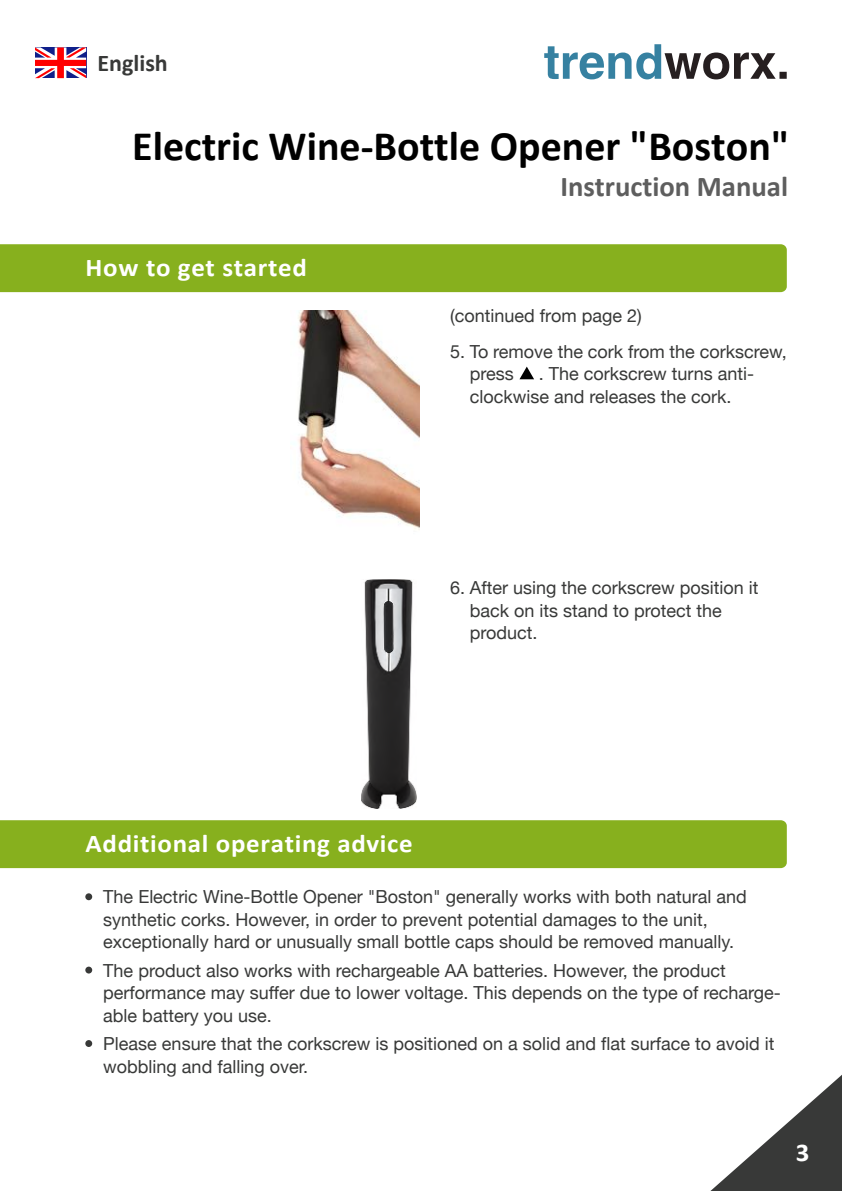
<style>
.page{position:relative;width:842px;height:1191px;background:#fff}
.page>*{position:absolute;margin:0;border:0;box-sizing:border-box;transform-origin:0 0}
.t1{font:700 42px "Calibri";color:#000}
.t2{font:700 28.8px "Calibri";color:#5e5e5e}
.t3{font:700 25.6px "Calibri";letter-spacing:.025em;color:#fff;scale:1.05 1}
.t4{font:700 24px "Calibri";color:#383938}
.t5{font:18px/22.4px "Helvetica Neue";color:#383938}
</style>
<div class="page">
<img style="left:298px;top:310px;width:122px;height:220px">
<svg style="left:710px;top:1075px;width:132px;height:116px"></svg>
<svg style="left:35px;top:47px;width:51px;height:31px"></svg>
<svg style="left:544px;top:44px;width:243px;height:35px"></svg>
<div style="left:0;top:244px;width:787px;height:48px;background:#87b01e"></div>
<div style="left:0;top:820px;width:787px;height:48px;background:#87b01e"></div>
<div style="left:85px;top:893px;width:7px;height:7px;background:#383938;border-radius:50%"></div>
<div style="left:85px;top:966px;width:7px;height:7px;background:#383938;border-radius:50%"></div>
<div style="left:85px;top:1040px;width:7px;height:7px;background:#383938;border-radius:50%"></div>
<svg style="left:519px;top:366px;width:15px;height:13px"></svg>
<img style="left:361px;top:579px;width:56px;height:229px">
<h3 class="t4" style="left:98px;top:48px;width:72px">English</h3>
<h1 class="t1" style="left:132px;top:120px;width:659px">Electric Wine-Bottle Opener "Boston"</h1>
<h2 class="t2" style="left:560px;top:168px;width:229px">Instruction Manual</h2>
<h3 class="t3" style="left:86px;top:251px;width:212px">How to get started</h3>
<p class="t5" style="left:450px;top:304px;width:193px">(continued from page 2)</p>
<p class="t5" style="left:470px;top:340px;width:318px;text-indent:-20px">5. To remove the cork from the corkscrew, press</p>
<p class="t5" style="left:470px;top:362px;width:286px;text-indent:69px">. The corkscrew turns anti&shy;clockwise and releases the cork.</p>
<p class="t5" style="left:470px;top:576px;width:290px;text-indent:-20px">6. After using the corkscrew position it back on its stand to protect the product.</p>
<h3 class="t3" style="left:86px;top:827px;width:313px">Additional operating advice</h3>
<p class="t5" style="left:103px;top:885px;width:645px">The Electric Wine-Bottle Opener "Boston" generally works with both natural and synthetic corks. However, in order to prevent potential damages to the unit, exceptionally hard or unusually small bottle caps should be removed manually.</p>
<p class="t5" style="left:103px;top:959px;width:679px">The product also works with rechargeable AA batteries. However, the product performance may suffer due to lower voltage. This depends on the type of recharge&shy;able battery you use.</p>
<p class="t5" style="left:103px;top:1032px;width:673px">Please ensure that the corkscrew is positioned on a solid and flat surface to avoid it wobbling and falling over.</p>
<h3 class="t3" style="left:796px;top:1136px;width:15px">3</h3>
</div>
